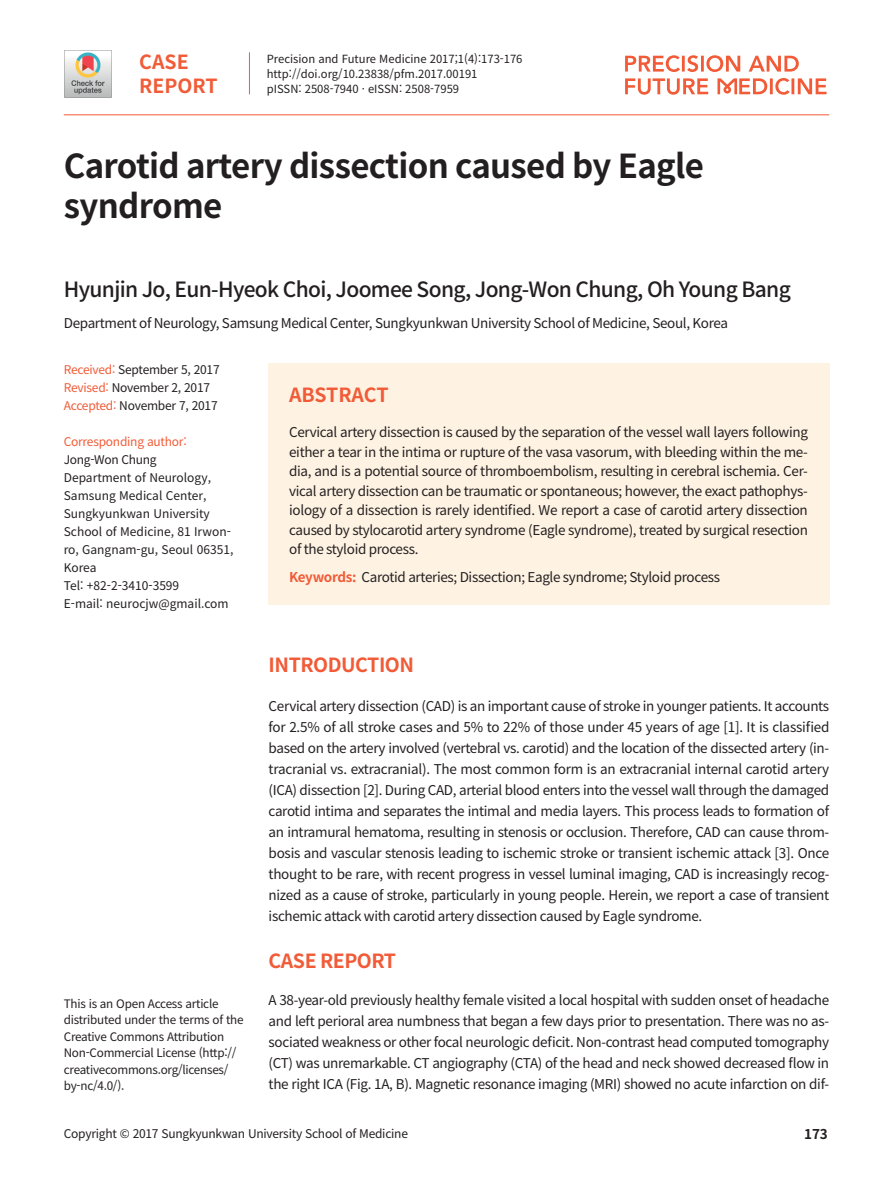
<style>
.page{position:relative;width:893px;height:1191px;background:#fff}
.page>*{position:absolute;margin:0;border:0;box-sizing:border-box;transform-origin:0 0}
.t1{font:700 33px/39.6px "Noto Sans CJ Kkr";letter-spacing:-.02em;color:#231f20}
.t2{font:500 21px "Noto Sans CJ Kkr";letter-spacing:-.03em;color:#231f20}
.t3{font:700 19.5px "Noto Sans CJ Kkr";letter-spacing:-.025em;color:#f15b37}
.t4{font:700 19.5px/24px "Noto Sans CJ Kkr";color:#f15b37}
.t5{font:13.5px/21px "Noto Sans CJ Kkr";letter-spacing:-.025em;color:#231f20;text-align:justify}
.t6{font:700 13.5px "Noto Sans CJ Kkr";color:#231f20}
.t7{font:12px/18px "Noto Sans CJ Kkr";letter-spacing:-.01em;color:#231f20}
.t8{font:12px "Noto Sans CJ Kkr";letter-spacing:-.02em;color:#f15b37}
.t9{font:11.7px/16.5px "Noto Sans CJ Kkr";letter-spacing:-.02em;color:#231f20}
.t10{font:11.25px/15px "Noto Sans CJ Kkr";color:#231f20}
.s1{color:#f15b37}
.s2{font-weight:700;color:#f15b37}
</style>
<div class="page">
<svg style="left:625px;top:55px;width:174px;height:17px"></svg>
<svg style="left:625px;top:78px;width:201px;height:17px"></svg>
<div style="left:268px;top:363px;width:561px;height:242px;background:#fef3e3"></div>
<svg style="left:64px;top:50px;width:48px;height:48px"></svg>
<hr style="left:249px;top:52px;width:1px;height:42px;background:#f15b37">
<hr style="left:64px;top:114px;width:765px;height:1px;background:#f15b37">
<img style="left:64px;top:50px;width:47px;height:47px">
<h3 class="t4" style="left:139px;top:50px;width:80px">CASE<br>REPORT</h3>
<p class="t10" style="left:267px;top:51px;width:257px">Precision and Future Medicine 2017;1(4):173-176 http://doi.org/10.23838/pfm.2017.00191<br>pISSN: 2508-7940 · eISSN: 2508-7959</p>
<h1 class="t1" style="left:64px;top:147px;width:642px">Carotid artery dissection caused by Eagle syndrome</h1>
<h2 class="t2" style="left:64px;top:277px;width:728px">Hyunjin Jo, Eun-Hyeok Choi, Joomee Song, Jong-Won Chung, Oh Young Bang</h2>
<p class="t5" style="left:64px;top:313px;width:666px">Department of Neurology, Samsung Medical Center, Sungkyunkwan University School of Medicine, Seoul, Korea</p>
<p class="t7" style="left:64px;top:361px;width:157px"><span class="s1">Received:</span> September 5, 2017<br><span class="s1">Revised:</span> November 2, 2017<br><span class="s1">Accepted:</span> November 7, 2017</p>
<p class="t8" style="left:64px;top:435px;width:124px">Corresponding author:</p>
<p class="t7" style="left:64px;top:451px;width:171px">Jong-Won Chung<br>Department of Neurology,<br>Samsung Medical Center,<br>Sungkyunkwan University<br>School of Medicine, 81 Irwon&shy;ro, Gangnam-gu, Seoul 06351,<br>Korea<br>Tel: +82-2-3410-3599<br>E-mail: neurocjw@gmail.com</p>
<p class="t9" style="left:64px;top:995px;width:181px">This is an Open Access article distributed under the terms of the<br>Creative Commons Attribution<br>Non-Commercial License (http:// creativecommons.org/licenses/ by-nc/4.0/).</p>
<h3 class="t3" style="left:289px;top:384px;width:101px">ABSTRACT</h3>
<p class="t5" style="left:289px;top:423px;width:520px;line-height:19.5px">Cervical artery dissection is caused by the separation of the vessel wall layers following either a tear in the intima or rupture of the vasa vasorum, with bleeding within the me&shy;dia, and is a potential source of thromboembolism, resulting in cerebral ischemia. Cer&shy;vical artery dissection can be traumatic or spontaneous; however, the exact pathophys&shy;iology of a dissection is rarely identified. We report a case of carotid artery dissection caused by stylocarotid artery syndrome (Eagle syndrome), treated by surgical resection of the styloid process.</p>
<p class="t5" style="left:289px;top:567px;width:432px"><span class="s2">Keywords:</span> Carotid arteries; Dissection; Eagle syndrome; Styloid process</p>
<h3 class="t3" style="left:269px;top:654px;width:147px">INTRODUCTION</h3>
<p class="t5" style="left:269px;top:695px;width:562px">Cervical artery dissection (CAD) is an important cause of stroke in younger patients. It accounts for 2.5% of all stroke cases and 5% to 22% of those under 45 years of age [1]. It is classified based on the artery involved (vertebral vs. carotid) and the location of the dissected artery (in&shy;tracranial vs. extracranial). The most common form is an extracranial internal carotid artery (ICA) dissection [2]. During CAD, arterial blood enters into the vessel wall through the damaged carotid intima and separates the intimal and media layers. This process leads to formation of an intramural hematoma, resulting in stenosis or occlusion. Therefore, CAD can cause throm&shy;bosis and vascular stenosis leading to ischemic stroke or transient ischemic attack [3]. Once thought to be rare, with recent progress in vessel luminal imaging, CAD is increasingly recog&shy;nized as a cause of stroke, particularly in young people. Herein, we report a case of transient ischemic attack with carotid artery dissection caused by Eagle syndrome.</p>
<h3 class="t3" style="left:269px;top:950px;width:129px">CASE REPORT</h3>
<p class="t5" style="left:269px;top:989px;width:562px">A 38-year-old previously healthy female visited a local hospital with sudden onset of headache and left perioral area numbness that began a few days prior to presentation. There was no as&shy;sociated weakness or other focal neurologic deficit. Non-contrast head computed tomography (CT) was unremarkable. CT angiography (CTA) of the head and neck showed decreased flow in the right ICA (Fig. 1A, B). Magnetic resonance imaging (MRI) showed no acute infarction on dif-</p>
<p class="t7" style="left:64px;top:1124px;width:346px">Copyright © 2017 Sungkyunkwan University School of Medicine</p>
<p class="t6" style="left:804px;top:1126px;width:25px">173</p>
</div>
